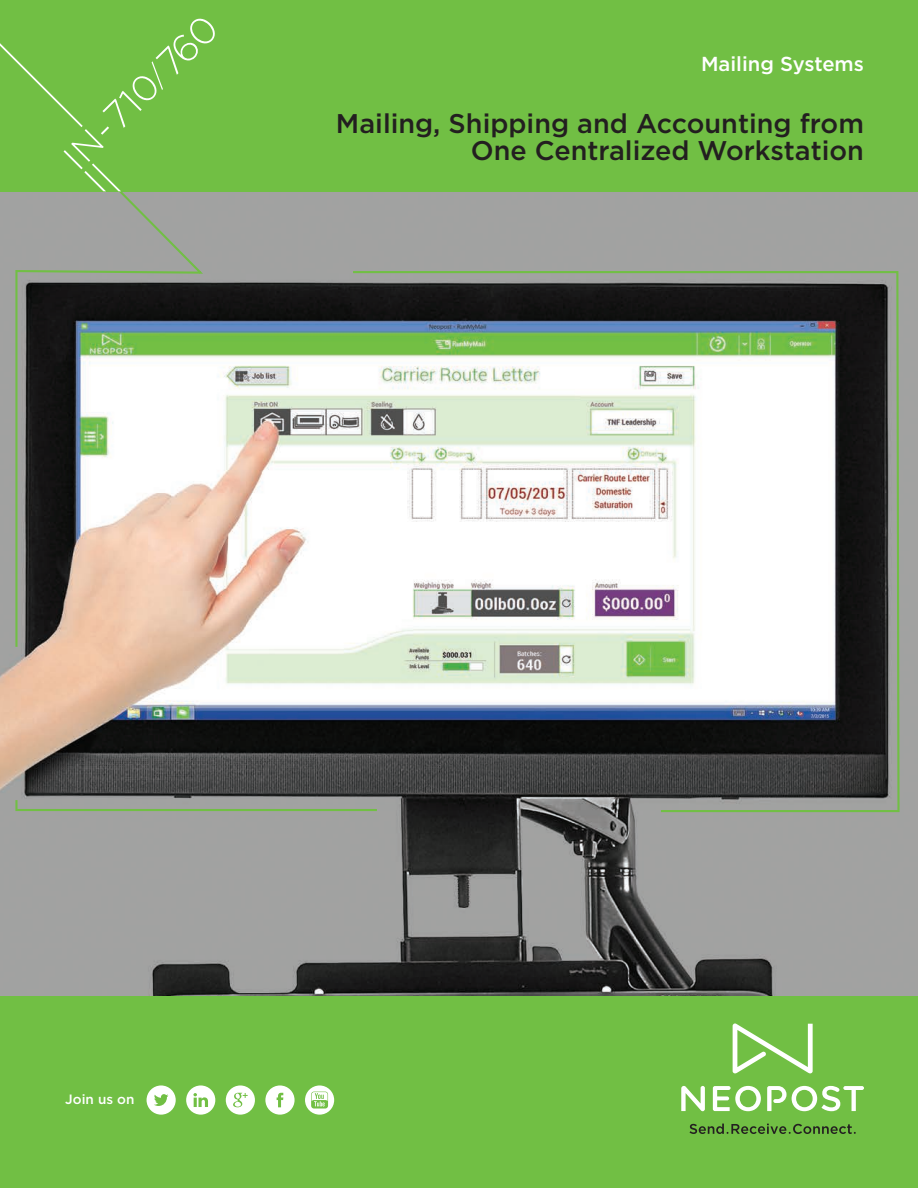
<style>
.page{position:relative;width:918px;height:1188px;background:#fff}
.page>*{position:absolute;margin:0;border:0;box-sizing:border-box;transform-origin:0 0}
.Prod_Cover_Sub{font:500 27px/27px "Gotham";color:#231f20;text-align:right}
.Prod_Category{font:500 20.25px "Gotham";color:#fff}
.Neo_Body_Txt{font:500 13.5px "Gotham";color:#fff}
</style>
<div class="page">
<img style="left:0;top:191px;width:918px;height:806px">
<svg style="left:14px;top:191px;width:192px;height:458px"></svg>
<div style="left:0;top:0;width:918px;height:191px;background:#71bf44"></div>
<svg style="left:0;top:19px;width:215px;height:172px"></svg>
<div style="left:0;top:997px;width:918px;height:191px;background:#71bf44"></div>
<svg style="left:713px;top:1086px;width:48px;height:25px"></svg>
<svg style="left:767px;top:1086px;width:97px;height:25px"></svg>
<svg style="left:690px;top:1124px;width:166px;height:10px"></svg>
<svg style="left:681px;top:1086px;width:24px;height:25px"></svg>
<svg style="left:733px;top:1023px;width:80px;height:50px"></svg>
<svg style="left:265px;top:1085px;width:30px;height:30px"></svg>
<svg style="left:305px;top:1085px;width:29px;height:30px"></svg>
<svg style="left:226px;top:1085px;width:29px;height:30px"></svg>
<svg style="left:186px;top:1085px;width:29px;height:30px"></svg>
<svg style="left:147px;top:1085px;width:29px;height:30px"></svg>
<svg style="left:14px;top:798px;width:337px;height:14px;background:#99a692"></svg>
<svg style="left:351px;top:270px;width:550px;height:543px"></svg>
<p class="Prod_Category" style="left:701px;top:51px;width:164px">Mailing Systems</p>
<p class="Prod_Cover_Sub" style="left:336px;top:110px;width:530px">Mailing, Shipping and Accounting from<br>One Centralized Workstation</p>
<p class="Neo_Body_Txt" style="left:65px;top:1091px;width:71px">Join us on</p>
</div>
